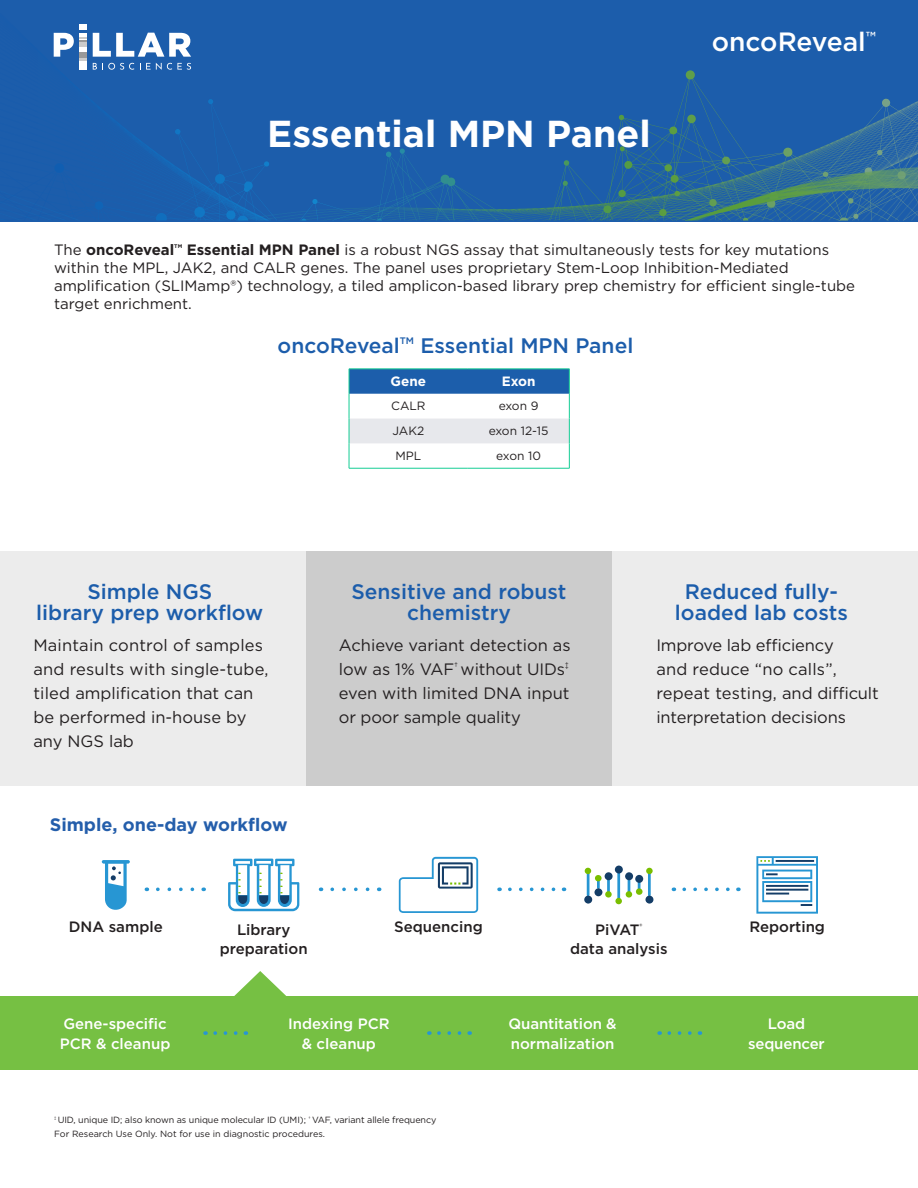
<style>
.page{position:relative;width:918px;height:1188px;background:#fff}
.page>*{position:absolute;margin:0;border:0;box-sizing:border-box;transform-origin:0 0}
.t1{font:700 37.5px "Gotham";color:#fff}
.t2{font:500 26.4px "Gotham";color:#fff}
.t3{font:500 21px/21px "Gotham";color:#1c5dab;text-align:center}
.t4{font:700 18px "Gotham";color:#245eab}
.t5{font:16.5px/24px "Gotham";color:#231f20}
.t6{font:15px/18px "Gotham";color:#231f20}
.t7{font:500 15px/19.5px "Gotham";color:#fff}
.t8{font:500 15px "Gotham";color:#231f20}
.t9{font:700 15px "Gotham";color:#231f20}
.t10{font:700 13.5px "Gotham";color:#fff}
.t11{font:12px "Gotham";color:#231f20}
.t12{font:9px "Gotham";letter-spacing:-.01em;color:#231f20}
.t13{font:700 5.25px "Gotham";color:#231f20}
.s1{font-weight:400}
.s2{font-weight:700}
</style>
<div class="page">
<div style="left:306px;top:551px;width:306px;height:235px;background:#ccc"></div>
<div style="left:612px;top:551px;width:306px;height:235px;background:#ececec"></div>
<div style="left:0;top:551px;width:306px;height:235px;background:#ececec"></div>
<div style="left:0;top:0;width:918px;height:221px;background:#1c5dab"></div>
<svg style="left:292px;top:97px;width:626px;height:124px"></svg>
<svg style="left:53px;top:24px;width:223px;height:197px"></svg>
<svg style="left:349px;top:370px;width:221px;height:98px"></svg>
<hr style="left:349px;top:369px;width:119px;height:1px;background:#15cd94">
<hr style="left:468px;top:369px;width:102px;height:1px;background:#15cd94">
<hr style="left:349px;top:468px;width:119px;height:1px;background:#15cd94">
<hr style="left:468px;top:468px;width:102px;height:1px;background:#15cd94">
<svg style="left:399px;top:857px;width:79px;height:56px"></svg>
<svg style="left:228px;top:859px;width:71px;height:52px"></svg>
<svg style="left:584px;top:865px;width:69px;height:39px"></svg>
<svg style="left:756px;top:856px;width:62px;height:58px"></svg>
<svg style="left:102px;top:860px;width:28px;height:50px"></svg>
<svg style="left:158px;top:888px;width:46px;height:3px"></svg>
<svg style="left:332px;top:888px;width:38px;height:3px"></svg>
<svg style="left:510px;top:888px;width:46px;height:3px"></svg>
<svg style="left:684px;top:888px;width:55px;height:3px"></svg>
<div style="left:0;top:996px;width:918px;height:74px;background:#76c043"></div>
<svg style="left:234px;top:971px;width:52px;height:25px"></svg>
<svg style="left:215px;top:1031px;width:31px;height:4px"></svg>
<svg style="left:439px;top:1031px;width:31px;height:4px"></svg>
<svg style="left:669px;top:1031px;width:31px;height:4px"></svg>
<p class="t1" style="left:267px;top:109px;width:385px">Essential MPN Panel</p>
<p class="t2" style="left:712px;top:25px;width:166px">oncoReveal<sup>™</sup></p>
<p class="t9" style="left:54px;top:240px;width:122px"><span class="s1">The</span> oncoReveal</p>
<p class="t13" style="left:174px;top:242px;width:9px">TM</p>
<p class="t6" style="left:54px;top:240px;width:803px;text-indent:133px"><span class="s2">Essential MPN Panel</span> is a robust NGS assay that simultaneously tests for key mutations within the MPL, JAK2, and CALR genes. The panel uses proprietary Stem-Loop Inhibition-Mediated amplification (SLIMamp®) technology, a tiled amplicon-based library prep chemistry for efficient single-tube target enrichment.</p>
<p class="t3" style="left:278px;top:335px;width:357px">oncoReveal<sup>TM</sup> Essential MPN Panel</p>
<p class="t3" style="left:87px;top:580px;width:126px">Simple NGS</p>
<p class="t3" style="left:36px;top:601px;width:229px">library prep workflow</p>
<p class="t5" style="left:33px;top:633px;width:237px">Maintain control of samples and results with single-tube, tiled amplification that can be performed in-house by any NGS lab</p>
<p class="t4" style="left:50px;top:813px;width:239px">Simple, one-day workflow</p>
<p class="t10" style="left:391px;top:372px;width:37px">Gene</p>
<p class="t10" style="left:502px;top:372px;width:35px">Exon</p>
<p class="t11" style="left:391px;top:398px;width:36px">CALR</p>
<p class="t11" style="left:499px;top:398px;width:41px">exon 9</p>
<p class="t11" style="left:393px;top:423px;width:33px">JAK2</p>
<p class="t11" style="left:489px;top:423px;width:61px">exon 12-15</p>
<p class="t11" style="left:396px;top:448px;width:27px">MPL</p>
<p class="t11" style="left:496px;top:448px;width:46px">exon 10</p>
<p class="t3" style="left:351px;top:580px;width:217px">Sensitive and robust chemistry</p>
<p class="t5" style="left:339px;top:633px;width:233px;text-align:justify">Achieve variant detection as low as 1% VAF<sup>†</sup> without UIDs<sup>‡ </sup>even with limited DNA input or poor sample quality</p>
<p class="t3" style="left:675px;top:580px;width:174px">Reduced fully&shy;loaded lab costs</p>
<p class="t5" style="left:656px;top:633px;width:224px">Improve lab efficiency<br>and reduce “no calls”, repeat testing, and difficult interpretation decisions</p>
<p class="t8" style="left:69px;top:917px;width:95px">DNA sample</p>
<p class="t8" style="left:237px;top:920px;width:55px">Library</p>
<p class="t8" style="left:749px;top:917px;width:77px">Reporting</p>
<p class="t8" style="left:220px;top:939px;width:90px">preparation</p>
<p class="t8" style="left:394px;top:917px;width:90px">Sequencing</p>
<p class="t8" style="left:595px;top:920px;width:49px">PiVAT<sup>®</sup></p>
<p class="t8" style="left:570px;top:939px;width:99px">data analysis</p>
<p class="t7" style="left:60px;top:1014px;width:112px">Gene-specific<br>PCR &amp; cleanup</p>
<p class="t7" style="left:288px;top:1014px;width:103px">Indexing PCR</p>
<p class="t7" style="left:302px;top:1034px;width:76px">&amp; cleanup</p>
<p class="t12" style="left:54px;top:1114px;width:384px"><sup>‡</sup> UID, unique ID; also known as unique molecular ID (UMI); <sup>†</sup> VAF, variant allele frequency</p>
<p class="t12" style="left:54px;top:1128px;width:272px">For Research Use Only. Not for use in diagnostic procedures.</p>
<p class="t7" style="left:509px;top:1014px;width:110px">Quantitation &amp; normalization</p>
<p class="t7" style="left:768px;top:1014px;width:39px">Load</p>
<p class="t7" style="left:748px;top:1034px;width:78px">sequencer</p>
</div>
